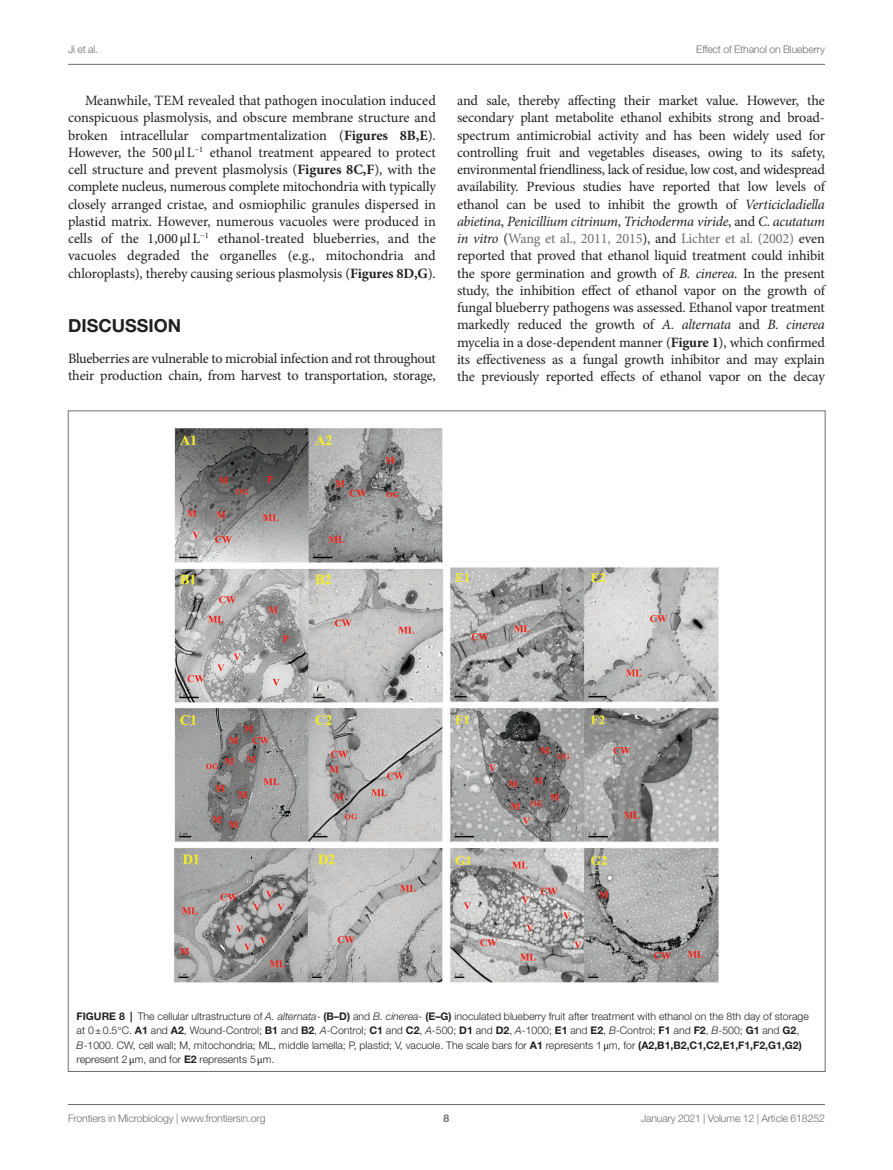
<style>
.page{position:relative;width:893px;height:1170px;background:#fff}
.page>*{position:absolute;margin:0;border:0;box-sizing:border-box;transform-origin:0 0}
.HEAD_1{font:700 18px "Helvetica Neue LT Std";color:#231f20}
.TEXT_FLUSH{font:14.25px/17.2px "Minion Pro";letter-spacing:-.02em;color:#231f20}
.TEXT{font:14.25px/17.2px "Minion Pro";letter-spacing:-.015em;color:#231f20;text-align:justify}
.FIG_LEG{font:300 10.5px/14.2px "Helvetica Neue LT Std";color:#231f20}
.t1{font:300 10.5px "Helvetica Neue LT Std";letter-spacing:-.015em;color:#6c6d70}
.t2{font:700 10.5px "Helvetica Neue LT Std";color:#6c6d70}
.s1{font-weight:700}
.s2{font-family:"STIX General"}
.s3{font-style:italic}
.s4{color:#6c6d70}
.s5{font-family:"STIX General";font-weight:400}
</style>
<div class="page">
<hr style="left:68px;top:64px;width:757px;height:1px;background:#6c6d70">
<hr style="left:68px;top:1104px;width:757px;height:1px;background:#6c6d70">
<img style="left:174px;top:428px;width:545px;height:555px">
<p class="t1" style="left:68px;top:42px;width:32px">Ji et al.</p>
<p class="t1" style="left:696px;top:42px;width:130px">Effect of Ethanol on Blueberry</p>
<p class="TEXT" style="left:68px;top:92px;width:369px;text-indent:17px">Meanwhile, TEM revealed that pathogen inoculation induced conspicuous plasmolysis, and obscure membrane structure and broken intracellular compartmentalization (<span class="s1">Figures 8B,E</span>).<br>However, the 500<span class="s2">μ</span>lL<sup>−1</sup> ethanol treatment appeared to protect cell structure and prevent plasmolysis (<span class="s1">Figures 8C,F</span>), with the complete nucleus, numerous complete mitochondria with typically closely arranged cristae, and osmiophilic granules dispersed in plastid matrix. However, numerous vacuoles were produced in cells of the 1,000<span class="s2">μ</span>lL<sup>−1</sup> ethanol-treated blueberries, and the vacuoles degraded the organelles (e.g., mitochondria and chloroplasts), thereby causing serious plasmolysis (<span class="s1">Figures 8D,G</span>).</p>
<p class="HEAD_1" style="left:68px;top:314px;width:115px">DISCUSSION</p>
<p class="TEXT_FLUSH" style="left:68px;top:350px;width:369px">Blueberries are vulnerable to microbial infection and rot throughout their production chain, from harvest to transportation, storage,</p>
<p class="TEXT_FLUSH" style="left:457px;top:92px;width:369px;text-align:justify">and sale, thereby affecting their market value. However, the secondary plant metabolite ethanol exhibits strong and broad&shy;spectrum antimicrobial activity and has been widely used for controlling fruit and vegetables diseases, owing to its safety, environmental friendliness, lack of residue, low cost, and widespread availability. Previous studies have reported that low levels of ethanol can be used to inhibit the growth of <span class="s3">Verticicladiella abietina</span>, <span class="s3">Penicillium citrinum</span>, <span class="s3">Trichoderma viride</span>, and <span class="s3">C. acutatum in vitro</span> (<span class="s4">Wang et al., 2011, 2015</span>), and <span class="s4">Lichter et al. (2002)</span> even reported that proved that ethanol liquid treatment could inhibit the spore germination and growth of <span class="s3">B. cinerea</span>. In the present study, the inhibition effect of ethanol vapor on the growth of fungal blueberry pathogens was assessed. Ethanol vapor treatment markedly reduced the growth of <span class="s3">A. alternata</span> and <span class="s3">B. cinerea </span>mycelia in a dose-dependent manner (<span class="s1">Figure 1</span>), which confirmed its effectiveness as a fungal growth inhibitor and may explain the previously reported effects of ethanol vapor on the decay</p>
<p class="FIG_LEG" style="left:77px;top:1009px;width:734px"><span class="s1">FIGURE 8 |</span> The cellular ultrastructure of <span class="s3">A. alternata</span>- <span class="s1">(B–D)</span> and <span class="s3">B. cinerea</span>- <span class="s1">(E–G)</span> inoculated blueberry fruit after treatment with ethanol on the 8th day of storage at 0±0.5<span class="s5">°</span>C. <span class="s1">A1</span> and <span class="s1">A2</span>, Wound-Control; <span class="s1">B1</span> and <span class="s1">B2</span>, <span class="s3">A</span>-Control; <span class="s1">C1</span> and <span class="s1">C2</span>, <span class="s3">A</span>-500; <span class="s1">D1</span> and <span class="s1">D2</span>, <span class="s3">A</span>-1000; <span class="s1">E1</span> and <span class="s1">E2</span>, <span class="s3">B</span>-Control; <span class="s1">F1</span> and <span class="s1">F2</span>, <span class="s3">B</span>-500; <span class="s1">G1</span> and <span class="s1">G2</span>, <span class="s3">B</span>-1000. CW, cell wall; M, mitochondria; ML, middle lamella; P, plastid; V, vacuole. The scale bars for <span class="s1">A1</span> represents 1<span class="s5">μ</span>m, for <span class="s1">(A2,B1,B2,C1,C2,E1,F1,F2,G1,G2) </span>represent 2<span class="s5">μ</span>m, and for <span class="s1">E2</span> represents 5<span class="s5">μ</span>m.</p>
<p class="t1" style="left:68px;top:1111px;width:199px">Frontiers in Microbiology | www.frontiersin.org</p>
<p class="t2" style="left:444px;top:1111px;width:7px">8</p>
<p class="t1" style="left:641px;top:1111px;width:185px">January 2021 | Volume 12 | Article 618252</p>
</div>
